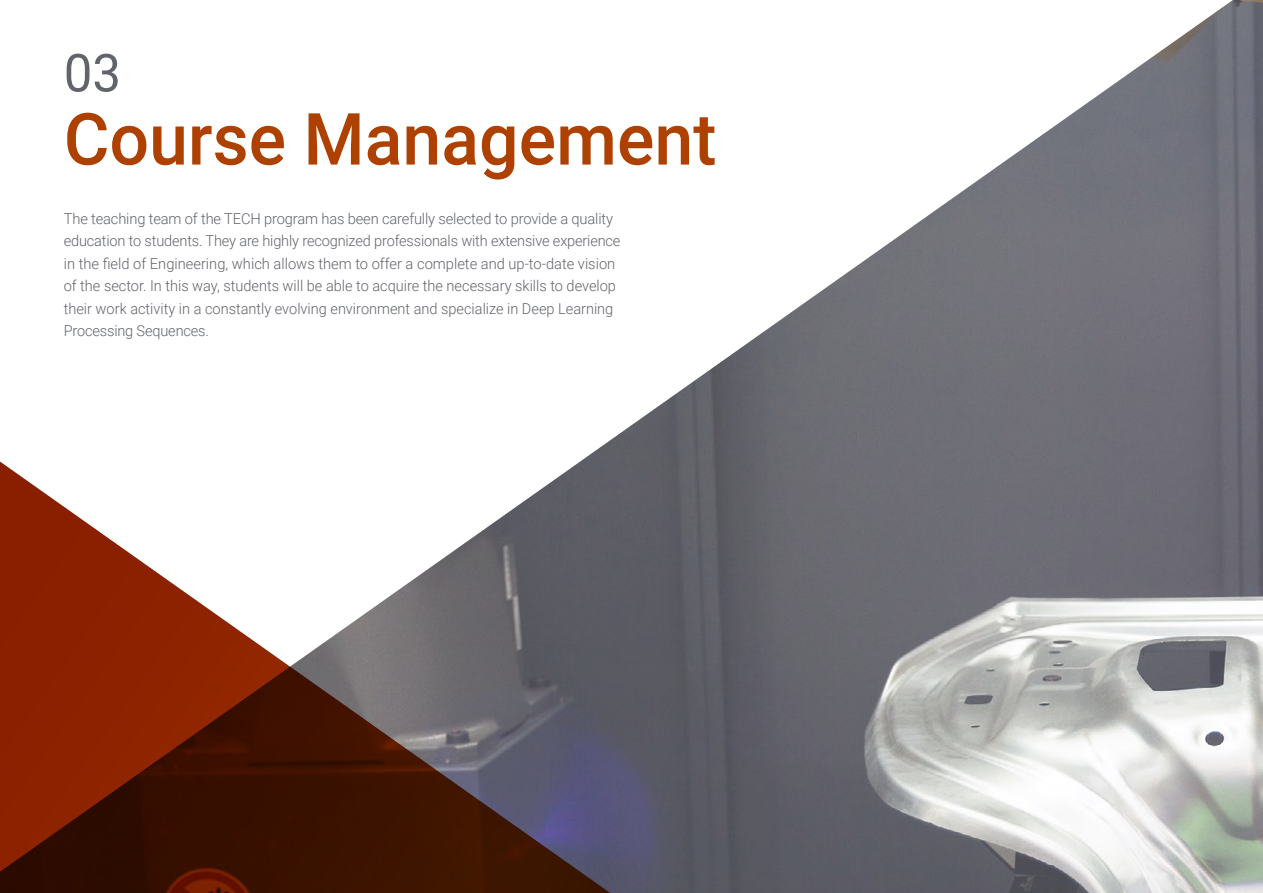
<style>
.page{position:relative;width:1263px;height:893px;background:#fff}
.page>*{position:absolute;margin:0;border:0;box-sizing:border-box;transform-origin:0 0}
.t1{font:500 72px "Roboto";color:#ae4000}
.t2{font:52.5px "Roboto";color:#61646a}
.t3{font:300 15px/22.5px "Roboto";color:#61646a}
</style>
<div class="page">
<img style="left:602px;top:0;width:661px;height:893px">
<svg style="left:0;top:446px;width:640px;height:447px"></svg>
<h2 class="t2" style="left:64px;top:36px;width:59px">03</h2>
<h1 class="t1" style="left:64px;top:89px;width:654px">Course Management</h1>
<p class="t3" style="left:64px;top:207px;width:558px">The teaching team of the TECH program has been carefully selected to provide a quality education to students. They are highly recognized professionals with extensive experience in the field of Engineering, which allows them to offer a complete and up-to-date vision of the sector. In this way, students will be able to acquire the necessary skills to develop their work activity in a constantly evolving environment and specialize in Deep Learning Processing Sequences.</p>
</div>
